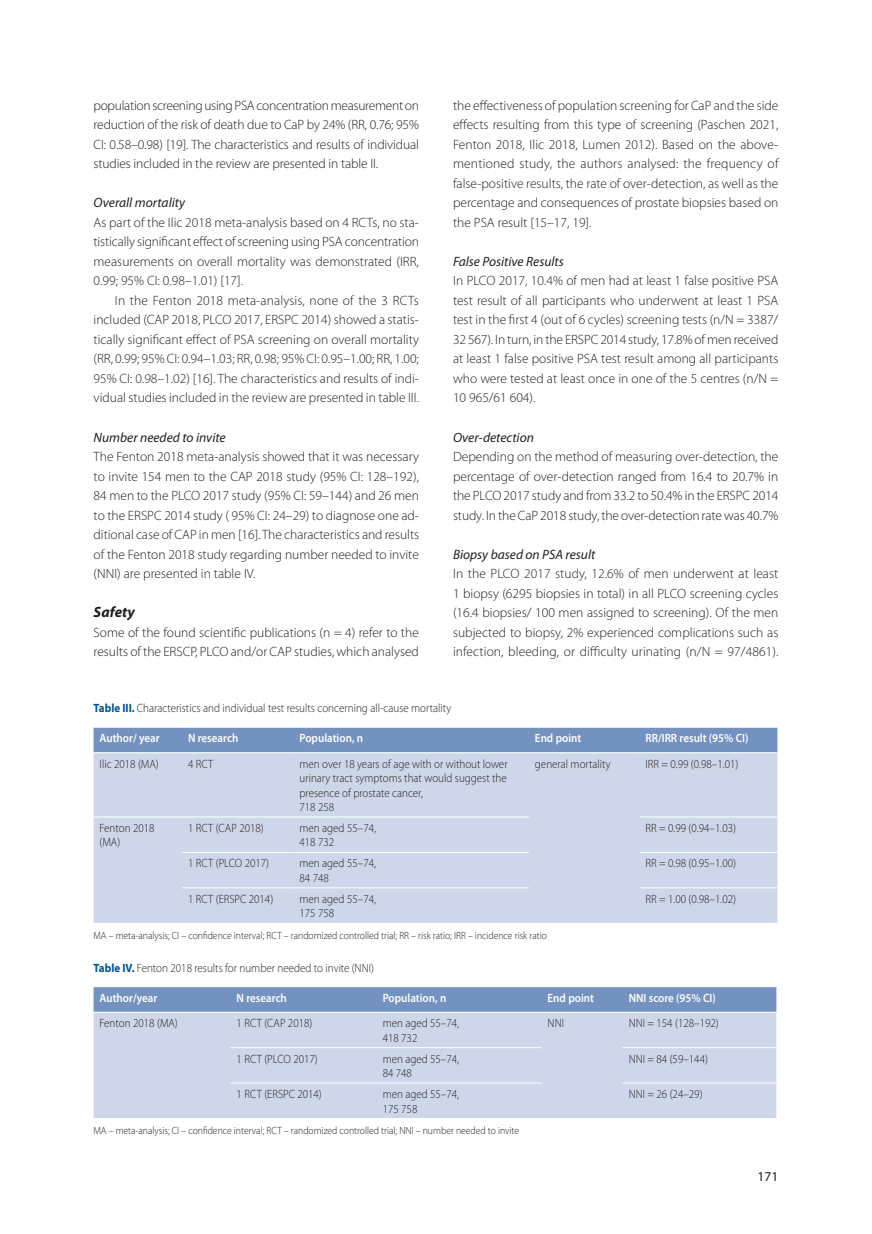
<style>
.page{position:relative;width:872px;height:1234px;background:#fff}
.page>*{position:absolute;margin:0;border:0;box-sizing:border-box;transform-origin:0 0}
._12_Srodtytul_2{font:italic 700 15px "Myriad Pro";letter-spacing:.01em;color:#231f20}
._08_Tekst_bez_wcieci{font:300 13.5px/19.5px "Myriad Pro";color:#231f20;text-align:justify}
._08_Tekst{font:300 13.5px/19.5px "Myriad Pro";letter-spacing:-.01em;color:#231f20;text-align:justify}
._12_Srodtytul_3{font:italic 13.5px "Myriad Pro";color:#231f20}
.t1{font:13.5px "Myriad Pro";color:#231f20}
._13_Tabela_tekst{font:300 12px/14.4px "Myriad Pro";color:#231f20;text-align:justify;scale:.92 1}
._13_Tabela_tytul{font:300 12px "Myriad Pro";color:#231f20;scale:.92 1}
._13_Tabela_naglowek{font:600 12px "Myriad Pro";color:#fff;scale:.92 1}
._13_Tabela_przypis{font:300 10.5px "Myriad Pro";color:#231f20;scale:.92 1}
.s1{font-weight:700;color:#005495}
</style>
<div class="page">
<div style="left:94px;top:727px;width:683px;height:25px;background:#7492c0"></div>
<div style="left:94px;top:753px;width:683px;height:169px;background:#ced7e9"></div>
<hr style="left:94px;top:816px;width:88px;height:1px;background:#fff">
<hr style="left:182px;top:816px;width:111px;height:1px;background:#fff">
<hr style="left:293px;top:816px;width:236px;height:1px;background:#fff">
<hr style="left:639px;top:816px;width:138px;height:1px;background:#fff">
<hr style="left:182px;top:851px;width:111px;height:1px;background:#fff">
<hr style="left:293px;top:851px;width:236px;height:1px;background:#fff">
<hr style="left:639px;top:851px;width:138px;height:1px;background:#fff">
<hr style="left:182px;top:887px;width:111px;height:1px;background:#fff">
<hr style="left:293px;top:887px;width:236px;height:1px;background:#fff">
<hr style="left:639px;top:887px;width:138px;height:1px;background:#fff">
<div style="left:94px;top:987px;width:682px;height:24px;background:#7492c0"></div>
<div style="left:94px;top:1012px;width:682px;height:105px;background:#ced7e9"></div>
<hr style="left:231px;top:1046px;width:146px;height:1px;background:#fff">
<hr style="left:377px;top:1046px;width:164px;height:1px;background:#fff">
<hr style="left:622px;top:1046px;width:154px;height:1px;background:#fff">
<hr style="left:231px;top:1082px;width:146px;height:1px;background:#fff">
<hr style="left:377px;top:1082px;width:164px;height:1px;background:#fff">
<hr style="left:622px;top:1082px;width:154px;height:1px;background:#fff">
<p class="_08_Tekst" style="left:94px;top:95px;width:327px">population screening using PSA concentration measurement on reduction of the risk of death due to CaP by 24% (RR, 0.76; 95% CI: 0.58–0.98) [19]. The characteristics and results of individual studies included in the review are presented in table II.</p>
<p class="_12_Srodtytul_3" style="left:94px;top:194px;width:93px">Overall mortality</p>
<p class="_08_Tekst_bez_wcieci" style="left:94px;top:212px;width:327px">As part of the Ilic 2018 meta-analysis based on 4 RCTs, no sta&shy;tistically significant effect of screening using PSA concentration measurements on overall mortality was demonstrated (IRR, 0.99; 95% CI: 0.98–1.01) [17].</p>
<p class="_08_Tekst" style="left:94px;top:290px;width:327px;text-indent:21px">In the Fenton 2018 meta-analysis, none of the 3 RCTs included (CAP 2018, PLCO 2017, ERSPC 2014) showed a statis&shy;tically significant effect of PSA screening on overall mortality (RR, 0.99; 95% CI: 0.94–1.03; RR, 0.98; 95% CI: 0.95–1.00; RR, 1.00; 95% CI: 0.98–1.02) [16]. The characteristics and results of indi&shy;vidual studies included in the review are presented in table III.</p>
<p class="_12_Srodtytul_3" style="left:94px;top:428px;width:134px">Number needed to invite</p>
<p class="_08_Tekst_bez_wcieci" style="left:94px;top:446px;width:327px">The Fenton 2018 meta-analysis showed that it was necessary to invite 154 men to the CAP 2018 study (95% CI: 128–192), 84 men to the PLCO 2017 study (95% CI: 59–144) and 26 men to the ERSPC 2014 study ( 95% CI: 24–29) to diagnose one ad&shy;ditional case of CAP in men [16]. The characteristics and results of the Fenton 2018 study regarding number needed to invite (NNI) are presented in table IV.</p>
<p class="_12_Srodtytul_2" style="left:94px;top:602px;width:43px">Safety</p>
<p class="_08_Tekst_bez_wcieci" style="left:94px;top:622px;width:327px">Some of the found scientific publications (n = 4) refer to the results of the ERSCP, PLCO and/or CAP studies, which analysed</p>
<p class="_08_Tekst_bez_wcieci" style="left:453px;top:95px;width:327px">the effectiveness of population screening for CaP and the side effects resulting from this type of screening (Paschen 2021, Fenton 2018, Ilic 2018, Lumen 2012). Based on the above&shy;mentioned study, the authors analysed: the frequency of false-positive results, the rate of over-detection, as well as the percentage and consequences of prostate biopsies based on the PSA result [15–17, 19].</p>
<p class="_12_Srodtytul_3" style="left:453px;top:253px;width:112px">False Positive Results</p>
<p class="_08_Tekst_bez_wcieci" style="left:453px;top:271px;width:327px">In PLCO 2017, 10.4% of men had at least 1 false positive PSA test result of all participants who underwent at least 1 PSA test in the first 4 (out of 6 cycles) screening tests (n/N = 3387/ 32 567). In turn, in the ERSPC 2014 study, 17.8% of men received at least 1 false positive PSA test result among all participants who were tested at least once in one of the 5 centres (n/N = 10 965/61 604).</p>
<p class="_12_Srodtytul_3" style="left:453px;top:428px;width:82px">Over-detection</p>
<p class="_08_Tekst_bez_wcieci" style="left:453px;top:446px;width:327px">Depending on the method of measuring over-detection, the percentage of over-detection ranged from 16.4 to 20.7% in the PLCO 2017 study and from 33.2 to 50.4% in the ERSPC 2014 study. In the CaP 2018 study, the over-detection rate was 40.7%</p>
<p class="_12_Srodtytul_3" style="left:453px;top:545px;width:144px">Biopsy based on PSA result</p>
<p class="_08_Tekst_bez_wcieci" style="left:453px;top:563px;width:327px">In the PLCO 2017 study, 12.6% of men underwent at least 1 biopsy (6295 biopsies in total) in all PLCO screening cycles (16.4 biopsies/ 100 men assigned to screening). Of the men subjected to biopsy, 2% experienced complications such as infection, bleeding, or difficulty urinating (n/N = 97/4861).</p>
<p class="_13_Tabela_tytul" style="left:94px;top:701px;width:390px"><span class="s1">Table III.</span> Characteristics and individual test results concerning all-cause mortality</p>
<p class="_13_Tabela_naglowek" style="left:100px;top:730px;width:67px">Author/ year</p>
<p class="_13_Tabela_naglowek" style="left:188px;top:730px;width:56px">N research</p>
<p class="_13_Tabela_naglowek" style="left:299px;top:730px;width:71px">Population, n</p>
<p class="_13_Tabela_naglowek" style="left:535px;top:730px;width:52px">End point</p>
<p class="_13_Tabela_naglowek" style="left:645px;top:730px;width:113px">RR/IRR result (95% CI)</p>
<p class="_13_Tabela_tekst" style="left:100px;top:756px;width:66px">Ilic 2018 (MA)</p>
<p class="_13_Tabela_tekst" style="left:188px;top:756px;width:29px">4 RCT</p>
<p class="_13_Tabela_tekst" style="left:299px;top:756px;width:228px">men over 18 years of age with or without lower urinary tract symptoms that would suggest the presence of prostate cancer,</p>
<p class="_13_Tabela_tekst" style="left:299px;top:799px;width:39px">718 258</p>
<p class="_13_Tabela_tekst" style="left:535px;top:756px;width:84px">general mortality</p>
<p class="_13_Tabela_tekst" style="left:645px;top:756px;width:103px">IRR = 0.99 (0.98–1.01)</p>
<p class="_13_Tabela_tekst" style="left:100px;top:820px;width:61px">Fenton 2018 (MA)</p>
<p class="_13_Tabela_tekst" style="left:188px;top:820px;width:84px">1 RCT (CAP 2018)</p>
<p class="_13_Tabela_tekst" style="left:299px;top:820px;width:85px">men aged 55–74,</p>
<p class="_13_Tabela_tekst" style="left:299px;top:834px;width:39px">418 732</p>
<p class="_13_Tabela_tekst" style="left:645px;top:820px;width:100px">RR = 0.99 (0.94–1.03)</p>
<p class="_13_Tabela_tekst" style="left:188px;top:855px;width:90px">1 RCT (PLCO 2017)</p>
<p class="_13_Tabela_tekst" style="left:299px;top:855px;width:85px">men aged 55–74,</p>
<p class="_13_Tabela_tekst" style="left:299px;top:870px;width:33px">84 748</p>
<p class="_13_Tabela_tekst" style="left:645px;top:855px;width:100px">RR = 0.98 (0.95–1.00)</p>
<p class="_13_Tabela_tekst" style="left:188px;top:891px;width:94px">1 RCT (ERSPC 2014)</p>
<p class="_13_Tabela_tekst" style="left:299px;top:891px;width:85px">men aged 55–74,</p>
<p class="_13_Tabela_tekst" style="left:299px;top:905px;width:39px">175 758</p>
<p class="_13_Tabela_tekst" style="left:645px;top:891px;width:100px">RR = 1.00 (0.98–1.02)</p>
<p class="_13_Tabela_przypis" style="left:94px;top:928px;width:494px">MA – meta-analysis; CI – confidence interval; RCT – randomized controlled trial; RR – risk ratio; IRR – incidence risk ratio</p>
<p class="_13_Tabela_tytul" style="left:94px;top:960px;width:306px"><span class="s1">Table IV.</span> Fenton 2018 results for number needed to invite (NNI)</p>
<p class="_13_Tabela_naglowek" style="left:100px;top:989px;width:64px">Author/year</p>
<p class="_13_Tabela_naglowek" style="left:237px;top:989px;width:56px">N research</p>
<p class="_13_Tabela_naglowek" style="left:383px;top:989px;width:71px">Population, n</p>
<p class="_13_Tabela_naglowek" style="left:547px;top:989px;width:52px">End point</p>
<p class="_13_Tabela_naglowek" style="left:628px;top:989px;width:96px">NNI score (95% CI)</p>
<p class="_13_Tabela_tekst" style="left:100px;top:1015px;width:87px">Fenton 2018 (MA)</p>
<p class="_13_Tabela_tekst" style="left:237px;top:1015px;width:84px">1 RCT (CAP 2018)</p>
<p class="_13_Tabela_tekst" style="left:383px;top:1015px;width:85px">men aged 55–74,</p>
<p class="_13_Tabela_tekst" style="left:383px;top:1030px;width:39px">418 732</p>
<p class="_13_Tabela_tekst" style="left:547px;top:1015px;width:19px">NNI</p>
<p class="_13_Tabela_tekst" style="left:628px;top:1015px;width:99px">NNI = 154 (128–192)</p>
<p class="_13_Tabela_tekst" style="left:237px;top:1051px;width:90px">1 RCT (PLCO 2017)</p>
<p class="_13_Tabela_tekst" style="left:383px;top:1051px;width:85px">men aged 55–74,</p>
<p class="_13_Tabela_tekst" style="left:383px;top:1065px;width:33px">84 748</p>
<p class="_13_Tabela_tekst" style="left:237px;top:1086px;width:94px">1 RCT (ERSPC 2014)</p>
<p class="_13_Tabela_tekst" style="left:383px;top:1086px;width:85px">men aged 55–74,</p>
<p class="_13_Tabela_tekst" style="left:383px;top:1100px;width:39px">175 758</p>
<p class="_13_Tabela_przypis" style="left:94px;top:1123px;width:464px">MA – meta-analysis; CI – confidence interval; RCT – randomized controlled trial; NNI – number needed to invite</p>
<p class="_13_Tabela_tekst" style="left:628px;top:1051px;width:88px">NNI = 84 (59–144)</p>
<p class="_13_Tabela_tekst" style="left:628px;top:1086px;width:82px">NNI = 26 (24–29)</p>
<p class="t1" style="left:757px;top:1168px;width:22px">171</p>
</div>
